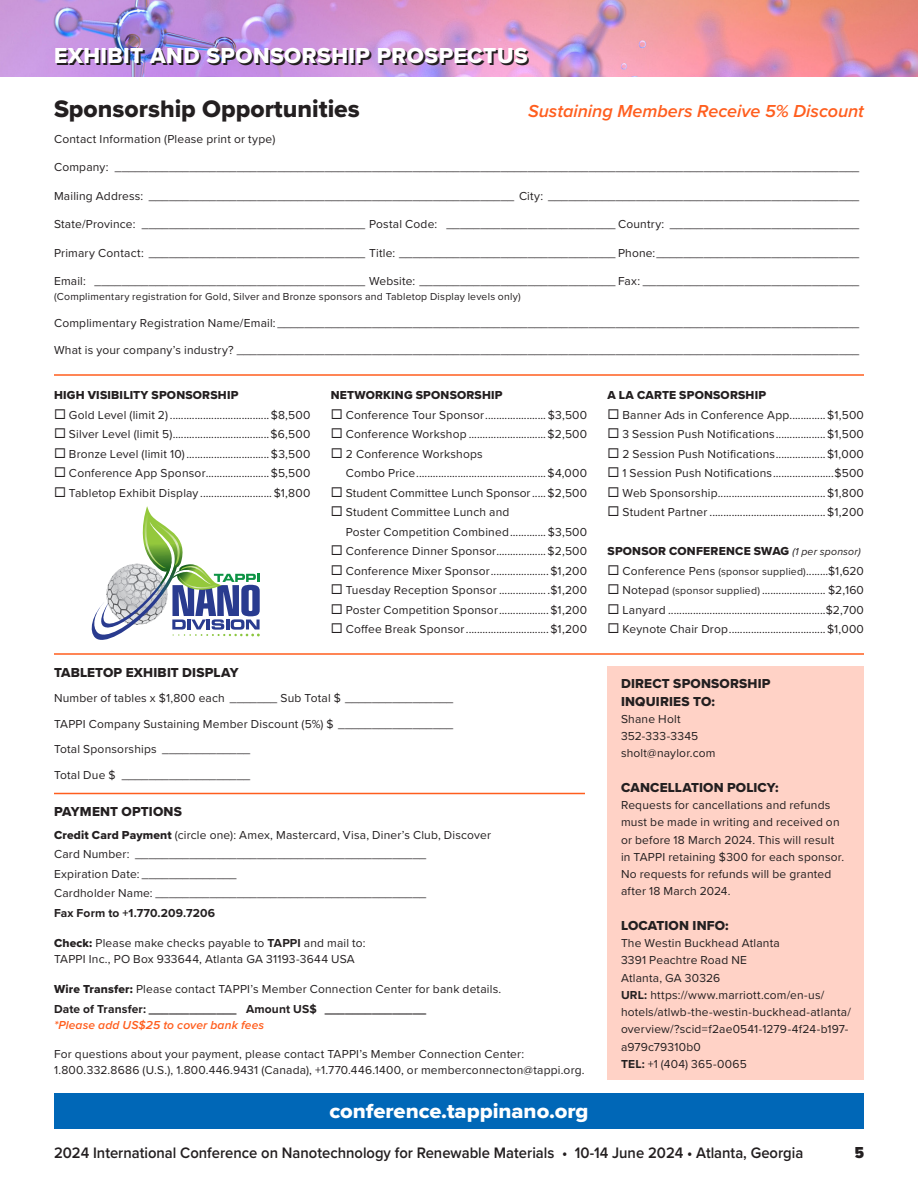
<style>
.page{position:relative;width:918px;height:1188px;background:#fff}
.page>*{position:absolute;margin:0;border:0;box-sizing:border-box;transform-origin:0 0}
.t1{font:24.75px "Proxima Nova Extrabld";color:#231f20}
.t2{font:22.5px "Proxima Nova Extrabld";letter-spacing:.02em;color:#231f20}
.t3{font:21px "Proxima Nova Extrabld";color:#fff;scale:1.05 1}
.t4{font:italic 600 18px "Proxima Nova";letter-spacing:-.005em;color:#ff5e1e}
.t5{font:900 16.5px "Proxima Nova Cond";color:#231f20}
.t6{font:600 15.75px "Proxima Nova";color:#231f20;scale:.94 1}
.Form_H1{font:13.5px "Proxima Nova Extrabld";letter-spacing:.015em;color:#231f20}
.Form_text{font:12px/17.2px "Proxima Nova";letter-spacing:.015em;color:#231f20}
.Form_text-2{font:12px "Proxima Nova Extrabld";letter-spacing:.015em;color:#231f20}
.Form_text-3{font:700 12px "Proxima Nova";letter-spacing:.01em;color:#231f20}
.Form_text-4{font:italic 600 12px "Proxima Nova";letter-spacing:.01em;color:#ff5e1e}
.Form_text-5{font:10.5px "Proxima Nova";letter-spacing:.02em;color:#231f20}
.s1{font-family:"Proxima Nova Extrabld"}
.s2{font-weight:700}
.s3{font-family:"Proxima Nova";font-style:italic;font-size:10.5px}
.s4{font-size:10.5px}
</style>
<div class="page">
<img style="left:0;top:0;width:918px;height:76px">
<div style="left:54px;top:1094px;width:810px;height:36px;background:#0067b7"></div>
<div style="left:608px;top:666px;width:256px;height:414px;background:#ffd2c6"></div>
<svg style="left:91px;top:506px;width:169px;height:134px"></svg>
<hr style="left:54px;top:374px;width:810px;height:2px;background:#ff5e1e">
<hr style="left:54px;top:653px;width:810px;height:2px;background:#ff5e1e">
<hr style="left:54px;top:793px;width:531px;height:1px;background:#ff5e1e">
<h2 class="t2" style="left:56px;top:40px;width:475px">EXHIBIT AND SPONSORSHIP PROSPECTUS</h2>
<p class="t1" style="left:54px;top:90px;width:307px">Sponsorship Opportunities</p>
<p class="t4" style="left:528px;top:98px;width:337px">Sustaining Members Receive 5% Discount</p>
<p class="Form_text" style="left:54px;top:129px;width:223px">Contact Information (Please print or type)</p>
<p class="Form_text" style="left:54px;top:158px;width:807px">Company: ______________________________________________________________________________________________________________</p>
<p class="Form_text" style="left:54px;top:186px;width:807px">Mailing Address: ______________________________________________________ City: ______________________________________________</p>
<p class="Form_text" style="left:54px;top:215px;width:807px">State/Province: _________________________________ Postal Code: _________________________ Country: ____________________________</p>
<p class="Form_text" style="left:54px;top:243px;width:807px">Primary Contact: ________________________________ Title: ________________________________ Phone:______________________________</p>
<p class="Form_text" style="left:54px;top:272px;width:807px">Email: ________________________________________ Website: _____________________________ Fax: ________________________________</p>
<p class="Form_text-5" style="left:54px;top:289px;width:468px">(Complimentary registration for Gold, Silver and Bronze sponsors and Tabletop Display levels only)</p>
<p class="Form_text" style="left:54px;top:314px;width:807px">Complimentary Registration Name/Email:______________________________________________________________________________________</p>
<p class="Form_text" style="left:54px;top:341px;width:807px">What is your company’s industry? ____________________________________________________________________________________________</p>
<p class="Form_text-2" style="left:54px;top:387px;width:186px">HIGH VISIBILITY SPONSORSHIP</p>
<p class="Form_text" style="left:54px;top:406px;width:258px">◻ Gold Level (limit 2) ....................................$8,500</p>
<p class="Form_text" style="left:54px;top:425px;width:258px">◻ Silver Level (limit 5)...................................$6,500</p>
<p class="Form_text" style="left:54px;top:445px;width:258px">◻ Bronze Level (limit 10) ..............................$3,500</p>
<p class="Form_text" style="left:54px;top:464px;width:258px">◻ Conference App Sponsor.......................$5,500</p>
<p class="Form_text" style="left:54px;top:484px;width:258px">◻ Tabletop Exhibit Display ..........................$1,800</p>
<p class="Form_text-2" style="left:331px;top:387px;width:173px">NETWORKING SPONSORSHIP</p>
<p class="Form_text" style="left:331px;top:406px;width:258px">◻ Conference Tour Sponsor......................$3,500</p>
<p class="Form_text" style="left:331px;top:425px;width:258px">◻ Conference Workshop ............................$2,500</p>
<p class="Form_text" style="left:331px;top:445px;width:154px">◻ 2 Conference Workshops</p>
<p class="Form_text" style="left:346px;top:464px;width:243px">Combo Price...............................................$4,000</p>
<p class="Form_text" style="left:331px;top:484px;width:258px">◻ Student Committee Lunch Sponsor.....$2,500</p>
<p class="Form_text" style="left:331px;top:503px;width:180px">◻ Student Committee Lunch and</p>
<p class="Form_text" style="left:346px;top:523px;width:243px">Poster Competition Combined.............$3,500</p>
<p class="Form_text" style="left:331px;top:542px;width:258px">◻ Conference Dinner Sponsor..................$2,500</p>
<p class="Form_text" style="left:331px;top:562px;width:258px">◻ Conference Mixer Sponsor.....................$1,200</p>
<p class="Form_text" style="left:331px;top:581px;width:258px">◻ Tuesday Reception Sponsor ..................$1,200</p>
<p class="Form_text" style="left:331px;top:601px;width:258px">◻ Poster Competition Sponsor..................$1,200</p>
<p class="Form_text" style="left:331px;top:620px;width:258px">◻ Coffee Break Sponsor..............................$1,200</p>
<p class="Form_H1" style="left:54px;top:662px;width:186px">TABLETOP EXHIBIT DISPLAY</p>
<p class="Form_text" style="left:54px;top:689px;width:401px">Number of tables x $1,800 each _______ Sub Total $ ________________</p>
<p class="Form_text" style="left:54px;top:715px;width:401px">TAPPI Company Sustaining Member Discount (5%) $ _________________</p>
<p class="Form_text" style="left:54px;top:740px;width:198px">Total Sponsorships _____________</p>
<p class="Form_text" style="left:54px;top:766px;width:198px">Total Due $ ___________________</p>
<p class="Form_H1" style="left:54px;top:802px;width:129px">PAYMENT OPTIONS</p>
<p class="Form_text" style="left:54px;top:826px;width:438px"><span class="s1">Credit Card Payment</span> (circle one): Amex, Mastercard, Visa, Diner’s Club, Discover</p>
<p class="Form_text" style="left:54px;top:845px;width:374px">Card Number: ___________________________________________</p>
<p class="Form_text" style="left:54px;top:865px;width:184px">Expiration Date: ______________</p>
<p class="Form_text" style="left:54px;top:884px;width:374px">Cardholder Name: ________________________________________</p>
<p class="Form_text-3" style="left:54px;top:904px;width:163px">Fax Form to +1.770.209.7206</p>
<p class="Form_text" style="left:54px;top:934px;width:313px"><span class="s1">Check:</span> Please make checks payable to <span class="s2">TAPPI</span> and mail to:</p>
<p class="Form_text" style="left:54px;top:950px;width:302px">TAPPI Inc., PO Box 933644, Atlanta GA 31193-3644 USA</p>
<p class="Form_text" style="left:54px;top:980px;width:449px"><span class="s1">Wire Transfer:</span> Please contact TAPPI’s Member Connection Center for bank details.</p>
<p class="Form_text-3" style="left:54px;top:1000px;width:374px">Date of Transfer: _____________ Amount US$ _______________</p>
<p class="Form_text-4" style="left:54px;top:1016px;width:212px">*Please add US$25 to cover bank fees</p>
<p class="Form_text" style="left:54px;top:1045px;width:472px">For questions about your payment, please contact TAPPI’s Member Connection Center:</p>
<p class="Form_text" style="left:54px;top:1061px;width:532px">1.800.332.8686 (U.S.), 1.800.446.9431 (Canada), +1.770.446.1400, or memberconnecton@tappi.org.</p>
<p class="t3" style="left:329px;top:1095px;width:248px">conference.tappinano.org</p>
<p class="Form_text-2" style="left:608px;top:387px;width:160px">A LA CARTE SPONSORSHIP</p>
<p class="Form_text" style="left:608px;top:406px;width:258px">◻ Banner Ads in Conference App.............$1,500</p>
<p class="Form_text" style="left:608px;top:425px;width:258px">◻ 3 Session Push Notifications..................$1,500</p>
<p class="Form_text" style="left:608px;top:445px;width:258px">◻ 2 Session Push Notifications..................$1,000</p>
<p class="Form_text" style="left:608px;top:464px;width:258px">◻ 1 Session Push Notifications......................$500</p>
<p class="Form_text" style="left:607px;top:484px;width:258px">◻ Web Sponsorship.......................................$1,800</p>
<p class="Form_text" style="left:608px;top:503px;width:258px">◻ Student Partner ..........................................$1,200</p>
<p class="Form_text-2" style="left:607px;top:543px;width:255px">SPONSOR CONFERENCE SWAG <span class="s3">(1 per sponsor)</span></p>
<p class="Form_text" style="left:607px;top:562px;width:258px">◻ Conference Pens <span class="s4">(sponsor supplied)</span>........$1,620</p>
<p class="Form_text" style="left:607px;top:581px;width:258px">◻ Notepad <span class="s4">(sponsor supplied)</span> ....................... $2,160</p>
<p class="Form_text" style="left:607px;top:601px;width:258px">◻ Lanyard .........................................................$2,700</p>
<p class="Form_text" style="left:608px;top:620px;width:258px">◻ Keynote Chair Drop...................................$1,000</p>
<p class="Form_H1" style="left:621px;top:674px;width:151px">DIRECT SPONSORSHIP</p>
<p class="Form_H1" style="left:621px;top:691px;width:96px">INQUIRIES TO:</p>
<p class="Form_text" style="left:621px;top:710px;width:61px">Shane Holt</p>
<p class="Form_text" style="left:621px;top:727px;width:79px">352-333-3345</p>
<p class="Form_text" style="left:621px;top:744px;width:96px">sholt@naylor.com</p>
<p class="Form_H1" style="left:621px;top:777px;width:159px">CANCELLATION POLICY:</p>
<p class="Form_text" style="left:621px;top:796px;width:211px">Requests for cancellations and refunds</p>
<p class="Form_text" style="left:621px;top:813px;width:225px">must be made in writing and received on or before 18 March 2024. This will result in TAPPI retaining $300 for each sponsor.<br>No requests for refunds will be granted</p>
<p class="Form_text" style="left:621px;top:882px;width:111px">after 18 March 2024.</p>
<p class="Form_H1" style="left:621px;top:915px;width:109px">LOCATION INFO:</p>
<p class="Form_text" style="left:621px;top:934px;width:160px">The Westin Buckhead Atlanta</p>
<p class="Form_text" style="left:621px;top:951px;width:128px">3391 Peachtre Road NE</p>
<p class="Form_text" style="left:621px;top:968px;width:101px">Atlanta, GA 30326</p>
<p class="Form_text" style="left:621px;top:986px;width:231px"><span class="s2">URL:</span> https://www.marriott.com/en-us/ hotels/atlwb-the-westin-buckhead-atlanta/ overview/?scid=f2ae0541-1279-4f24-b197- a979c79310b0</p>
<p class="Form_text" style="left:621px;top:1055px;width:127px"><span class="s2">TEL:</span> +1 (404) 365-0065</p>
<h3 class="t6" style="left:54px;top:1141px;width:799px">2024 International Conference on Nanotechnology for Renewable Materials • 10-14 June 2024 • Atlanta, Georgia</h3>
<h3 class="t5" style="left:855px;top:1140px;width:11px">5</h3>
</div>
